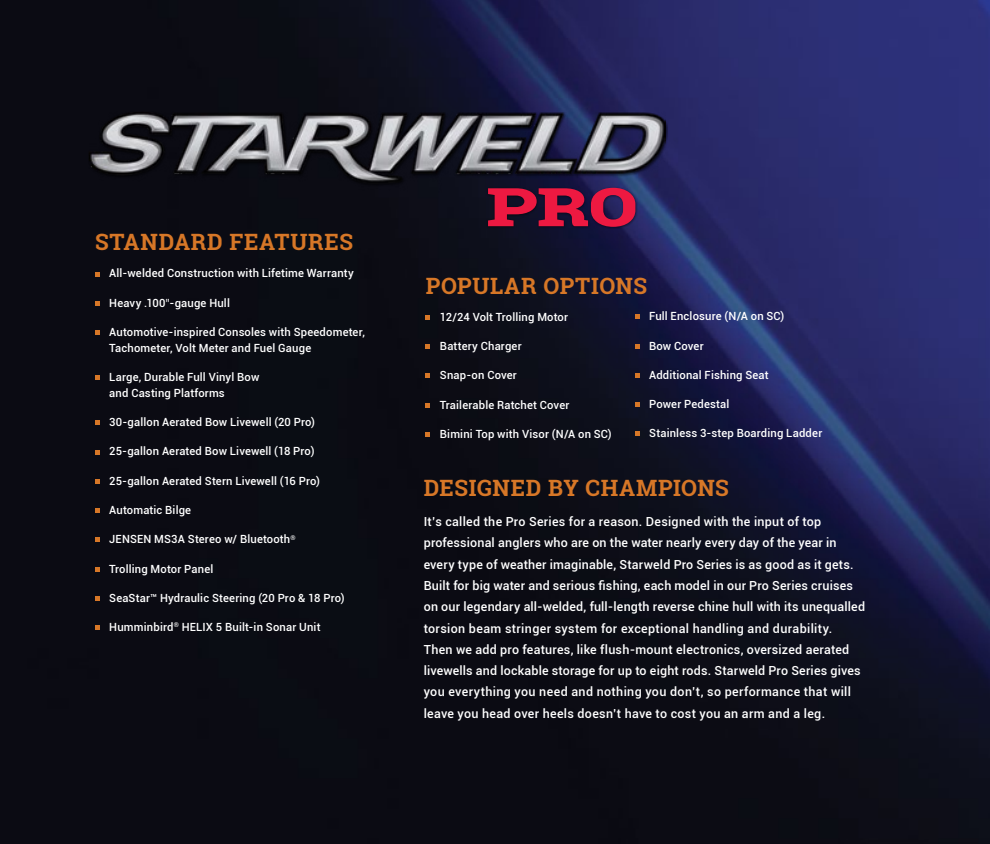
<style>
.page{position:relative;width:990px;height:844px;background:#fff}
.page>*{position:absolute;margin:0;border:0;box-sizing:border-box;transform-origin:0 0}
.t1{font:700 66.62px "Roboto Slab";color:#ed1941;scale:1.3 1}
.t2{font:700 22.5px "Roboto Slab";letter-spacing:.03em;color:#d77727}
.t3{font:500 12.5px/21.2px "Roboto";letter-spacing:.015em;color:#fff}
.t4{font:500 11.25px/15.8px "Roboto";letter-spacing:.015em;color:#fff}
.s1{font-family:"Helvetica";font-weight:400}
</style>
<div class="page">
<img style="left:0;top:0;width:990px;height:844px">
<svg style="left:95px;top:272px;width:4px;height:4px"></svg>
<svg style="left:95px;top:301px;width:4px;height:4px"></svg>
<svg style="left:95px;top:330px;width:4px;height:5px"></svg>
<svg style="left:95px;top:375px;width:4px;height:5px"></svg>
<svg style="left:95px;top:420px;width:4px;height:5px"></svg>
<svg style="left:95px;top:450px;width:4px;height:4px"></svg>
<svg style="left:95px;top:479px;width:4px;height:4px"></svg>
<svg style="left:95px;top:508px;width:4px;height:5px"></svg>
<svg style="left:95px;top:538px;width:4px;height:4px"></svg>
<svg style="left:95px;top:567px;width:4px;height:4px"></svg>
<svg style="left:95px;top:596px;width:4px;height:4px"></svg>
<svg style="left:95px;top:625px;width:4px;height:5px"></svg>
<svg style="left:426px;top:315px;width:4px;height:4px"></svg>
<svg style="left:426px;top:344px;width:4px;height:5px"></svg>
<svg style="left:426px;top:374px;width:4px;height:4px"></svg>
<svg style="left:426px;top:403px;width:4px;height:4px"></svg>
<svg style="left:426px;top:432px;width:4px;height:4px"></svg>
<svg style="left:635px;top:315px;width:4px;height:4px"></svg>
<svg style="left:635px;top:344px;width:4px;height:4px"></svg>
<svg style="left:635px;top:373px;width:4px;height:4px"></svg>
<svg style="left:635px;top:402px;width:4px;height:5px"></svg>
<svg style="left:635px;top:432px;width:4px;height:4px"></svg>
<div style="left:486px;top:187px;width:151px;height:42px;background:#000;opacity:.5"></div>
<img style="left:89px;top:112px;width:577px;height:82px">
<h2 class="t2" style="left:95px;top:227px;width:260px">STANDARD FEATURES</h2>
<p class="t4" style="left:109px;top:265px;width:246px">All-welded Construction with Lifetime Warranty</p>
<p class="t4" style="left:109px;top:294px;width:122px">Heavy .100<span class="s1">"</span>-gauge Hull</p>
<p class="t4" style="left:109px;top:324px;width:257px">Automotive-inspired Consoles with Speedometer,<br>Tachometer, Volt Meter and Fuel Gauge</p>
<p class="t4" style="left:109px;top:369px;width:152px">Large, Durable Full Vinyl Bow and Casting Platforms</p>
<p class="t4" style="left:109px;top:414px;width:207px">30-gallon Aerated Bow Livewell (20 Pro)</p>
<p class="t4" style="left:109px;top:443px;width:207px">25-gallon Aerated Bow Livewell (18 Pro)</p>
<p class="t4" style="left:109px;top:472px;width:212px">25-gallon Aerated Stern Livewell (16 Pro)</p>
<p class="t4" style="left:109px;top:502px;width:83px">Automatic Bilge</p>
<p class="t4" style="left:109px;top:531px;width:188px">JENSEN MS3A Stereo w/ Bluetooth<sup>®</sup></p>
<p class="t4" style="left:109px;top:560px;width:106px">Trolling Motor Panel</p>
<p class="t4" style="left:109px;top:589px;width:237px">SeaStar™ Hydraulic Steering (20 Pro &amp; 18 Pro)</p>
<p class="t4" style="left:109px;top:619px;width:213px">Humminbird<sup>®</sup> HELIX 5 Built-in Sonar Unit</p>
<h1 class="t1" style="left:486px;top:156px;width:119px">PRO</h1>
<h2 class="t2" style="left:426px;top:270px;width:223px">POPULAR OPTIONS</h2>
<p class="t4" style="left:440px;top:308px;width:130px">12/24 Volt Trolling Motor</p>
<p class="t4" style="left:440px;top:338px;width:83px">Battery Charger</p>
<p class="t4" style="left:440px;top:367px;width:78px">Snap-on Cover</p>
<p class="t4" style="left:440px;top:396px;width:131px">Trailerable Ratchet Cover</p>
<p class="t4" style="left:440px;top:425px;width:173px">Bimini Top with Visor (N/A on SC)</p>
<p class="t4" style="left:649px;top:308px;width:137px">Full Enclosure (N/A on SC)</p>
<p class="t4" style="left:649px;top:337px;width:56px">Bow Cover</p>
<p class="t4" style="left:649px;top:366px;width:121px">Additional Fishing Seat</p>
<p class="t4" style="left:649px;top:396px;width:82px">Power Pedestal</p>
<p class="t4" style="left:649px;top:425px;width:175px">Stainless 3-step Boarding Ladder</p>
<h2 class="t2" style="left:424px;top:472px;width:307px">DESIGNED BY CHAMPIONS</h2>
<p class="t3" style="left:424px;top:511px;width:443px">It’s called the Pro Series for a reason. Designed with the input of top professional anglers who are on the water nearly every day of the year in every type of weather imaginable, Starweld Pro Series is as good as it gets.<br>Built for big water and serious fishing, each model in our Pro Series cruises on our legendary all-welded, full-length reverse chine hull with its unequalled torsion beam stringer system for exceptional handling and durability.<br>Then we add pro features, like flush-mount electronics, oversized aerated livewells and lockable storage for up to eight rods. Starweld Pro Series gives you everything you need and nothing you don’t, so performance that will leave you head over heels doesn’t have to cost you an arm and a leg.</p>
</div>
